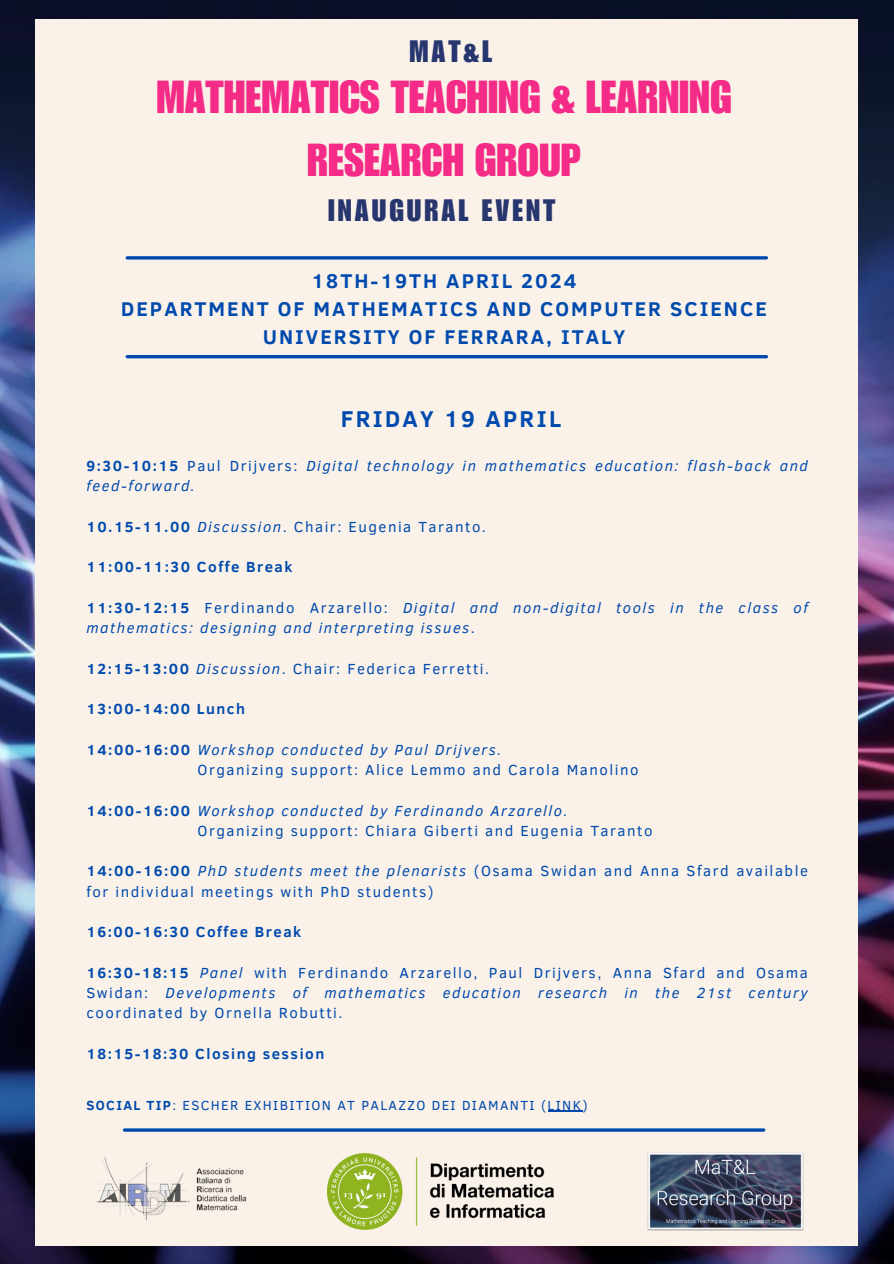
<style>
.page{position:relative;width:894px;height:1264px;background:#fff}
.page>*{position:absolute;margin:0;border:0;box-sizing:border-box;transform-origin:0 0}
.t1{font:45px/63px "Impact LT Std";color:#f42b87;text-align:center}
.t2{font:30.15px "Impact LT Std";letter-spacing:.1em;color:#28366f}
.t3{font:700 23.4px "Clear Sans";letter-spacing:.1em;color:#004aad}
.t4{font:700 20.4px/28.2px "Clear Sans";letter-spacing:.1em;color:#004aad;text-align:center}
.t5{font:15px/20.2px "Clear Sans";letter-spacing:.1em;color:#004aad}
.t6{font:italic 15px/20.2px "Clear Sans";letter-spacing:.1em;color:#004aad}
.t7{font:700 15px "Clear Sans";letter-spacing:.1em;color:#004aad}
.t8{font:13.5px "Clear Sans";letter-spacing:.1em;color:#004aad}
.s1{font-weight:700;font-style:normal}
.s2{font-style:normal}
.s3{font-weight:700}
.s4{font-style:italic}
</style>
<div class="page">
<img style="left:0;top:0;width:893px;height:1263px">
<div style="left:36px;top:19px;width:821px;height:1226px;background:#faf2e9"></div>
<hr style="left:127px;top:256px;width:639px;height:3px;background:#004aad">
<hr style="left:124px;top:1128px;width:639px;height:3px;background:#004aad">
<img style="left:97px;top:1157px;width:150px;height:64px">
<img style="left:647px;top:1152px;width:157px;height:79px">
<img style="left:327px;top:1153px;width:226px;height:75px">
<hr style="left:127px;top:355px;width:639px;height:3px;background:#004aad">
<hr style="left:547px;top:1110px;width:35px;height:1px;background:#004aad">
<p class="t2" style="left:409px;top:41px;width:84px">MAT&amp;L</p>
<h4 class="t1" style="left:156px;top:72px;width:576px">MATHEMATICS TEACHING &amp; LEARNING<br>RESEARCH GROUP</h4>
<h5 class="t2" style="left:328px;top:199px;width:229px">INAUGURAL EVENT</h5>
<p class="t4" style="left:121px;top:265px;width:647px">18TH-19TH APRIL 2024<br>DEPARTMENT OF MATHEMATICS AND COMPUTER SCIENCE<br>UNIVERSITY OF FERRARA, ITALY</p>
<h3 class="t3" style="left:340px;top:402px;width:222px">FRIDAY 19 APRIL</h3>
<p class="t6" style="left:86px;top:455px;width:722px"><span class="s1">9:30-10:15</span> <span class="s2">Paul Drijvers:</span> Digital technology in mathematics education: flash-back and feed-forward.</p>
<p class="t5" style="left:86px;top:516px;width:401px"><span class="s3">10.15-11.00</span> <span class="s4">Discussion</span>. Chair: Eugenia Taranto.</p>
<p class="t7" style="left:86px;top:556px;width:207px">11:00-11:30 Coffe Break</p>
<p class="t6" style="left:86px;top:597px;width:722px"><span class="s1">11:30-12:15</span> <span class="s2">Ferdinando Arzarello:</span> Digital and non-digital tools in the class of mathematics: designing and interpreting issues<span class="s2">.</span></p>
<p class="t5" style="left:86px;top:657px;width:404px"><span class="s3">12:15-13:00</span> <span class="s4">Discussion</span>. Chair: Federica Ferretti.</p>
<p class="t7" style="left:86px;top:698px;width:160px">13:00-14:00 Lunch</p>
<p class="t5" style="left:197px;top:738px;width:442px;text-indent:-111px"><span class="s3">14:00-16:00</span> <span class="s4">Workshop conducted by Paul Drijvers.<br></span>Organizing support: Alice Lemmo and Carola Manolino</p>
<p class="t5" style="left:197px;top:799px;width:456px;text-indent:-111px"><span class="s3">14:00-16:00</span> <span class="s4">Workshop conducted by Ferdinando Arzarello.<br></span>Organizing support: Chiara Giberti and Eugenia Taranto</p>
<p class="t5" style="left:86px;top:860px;width:722px"><span class="s3">14:00-16:00</span> <span class="s4">PhD students meet the plenarists</span> (Osama Swidan and Anna Sfard available for individual meetings with PhD students)</p>
<p class="t7" style="left:86px;top:921px;width:216px">16:00-16:30 Coffee Break</p>
<p class="t5" style="left:86px;top:961px;width:722px;text-align:justify"><span class="s3">16:30-18:15</span> <span class="s4">Panel</span> with Ferdinando Arzarello, Paul Drijvers, Anna Sfard and Osama Swidan: <span class="s4">Developments of mathematics education research in the 21st century </span>coordinated by Ornella Robutti.</p>
<p class="t7" style="left:86px;top:1042px;width:239px">18:15-18:30 Closing session</p>
<p class="t8" style="left:86px;top:1095px;width:502px"><span class="s3">SOCIAL TIP</span>: ESCHER EXHIBITION AT PALAZZO DEI DIAMANTI (LINK)</p>
</div>
